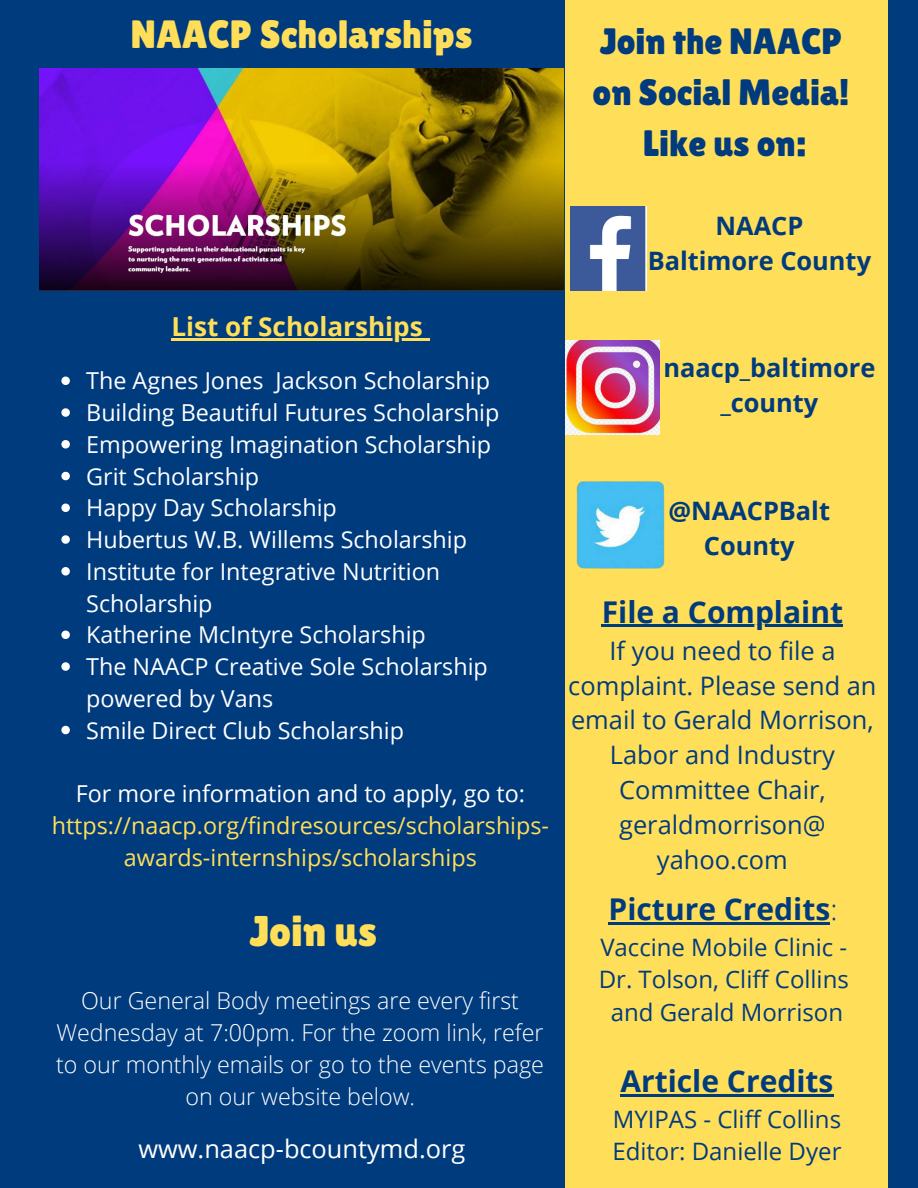
<style>
.page{position:relative;width:918px;height:1188px;background:#003b7d}
.page>*{position:absolute;margin:0;border:0;box-sizing:border-box;transform-origin:0 0}
.t1{font:42.9px "Lilita One";color:#ffde59}
.t2{font:39.45px "Lilita One";color:#ffde59}
.t3{font:36.75px "Lilita One";color:#003b7d}
.t4{font:700 30px "Open Sans";color:#003b7d}
.t5{font:700 26.1px "Open Sans";color:#ffde59}
.t6{font:25.35px/34.8px "Open Sans";color:#003b7d;text-align:center}
.t7{font:700 25.35px "Open Sans";color:#003b7d}
.t8{font:25.35px "Open Sans";color:#fff}
.t9{font:24px "Open Sans";color:#003b7d}
.t10{font:23.4px/31.8px "Open Sans";color:#fff}
.t11{font:23.4px/31.8px "Open Sans";color:#ffde59;text-align:center}
.t12{font:300 23.25px/31.8px "Open Sans";color:#fff;text-align:center}
.s1{font-weight:300}
</style>
<div class="page">
<div style="left:566px;top:0;width:322px;height:1188px;background:#ffde59"></div>
<img style="left:570px;top:206px;width:77px;height:85px">
<img style="left:566px;top:340px;width:93px;height:95px">
<img style="left:576px;top:481px;width:89px;height:88px">
<img style="left:40px;top:69px;width:524px;height:221px">
<hr style="left:602px;top:625px;width:241px;height:2px;background:#003b7d">
<hr style="left:609px;top:922px;width:221px;height:2px;background:#003b7d">
<hr style="left:620px;top:1094px;width:213px;height:2px;background:#003b7d">
<svg style="left:61px;top:377px;width:9px;height:8px"></svg>
<svg style="left:61px;top:408px;width:9px;height:9px"></svg>
<svg style="left:61px;top:440px;width:9px;height:9px"></svg>
<svg style="left:61px;top:472px;width:9px;height:8px"></svg>
<svg style="left:61px;top:504px;width:9px;height:8px"></svg>
<svg style="left:61px;top:535px;width:9px;height:9px"></svg>
<svg style="left:61px;top:567px;width:9px;height:9px"></svg>
<svg style="left:61px;top:631px;width:9px;height:8px"></svg>
<svg style="left:61px;top:662px;width:9px;height:9px"></svg>
<svg style="left:61px;top:726px;width:9px;height:8px"></svg>
<hr style="left:171px;top:338px;width:252px;height:3px;background:#ffde59">
<svg style="left:423px;top:338px;width:6px;height:3px"></svg>
<p class="t2" style="left:130px;top:12px;width:344px">NAACP Scholarships</p>
<p class="t3" style="left:600px;top:20px;width:244px">Join the NAACP</p>
<p class="t3" style="left:593px;top:71px;width:258px">on Social Media!</p>
<p class="t3" style="left:643px;top:122px;width:164px">Like us on:</p>
<p class="t5" style="left:171px;top:308px;width:253px">List of Scholarships</p>
<p class="t10" style="left:86px;top:364px;width:405px">The Agnes Jones Jackson Scholarship</p>
<p class="t10" style="left:86px;top:396px;width:415px">Building Beautiful Futures Scholarship</p>
<p class="t10" style="left:86px;top:428px;width:406px">Empowering Imagination Scholarship</p>
<p class="t10" style="left:86px;top:460px;width:174px">Grit Scholarship</p>
<p class="t10" style="left:86px;top:491px;width:252px">Happy Day Scholarship</p>
<p class="t10" style="left:86px;top:523px;width:382px">Hubertus W.B. Willems Scholarship</p>
<p class="t10" style="left:86px;top:555px;width:355px">Institute for Integrative Nutrition<br>Scholarship</p>
<p class="t10" style="left:86px;top:618px;width:341px">Katherine McIntyre Scholarship</p>
<p class="t10" style="left:86px;top:650px;width:403px">The NAACP Creative Sole Scholarship powered by Vans</p>
<p class="t10" style="left:86px;top:714px;width:319px">Smile Direct Club Scholarship</p>
<p class="t10" style="left:76px;top:777px;width:451px">For more information and to apply, go to:</p>
<p class="t11" style="left:52px;top:809px;width:499px">https://naacp.org/findresources/scholarships&shy;awards-internships/scholarships</p>
<p class="t1" style="left:249px;top:907px;width:129px">Join us</p>
<p class="t12" style="left:56px;top:984px;width:489px">Our General Body meetings are every first Wednesday at 7:00pm. For the zoom link, refer to our monthly emails or go to the events page on our website below.</p>
<p class="t8" style="left:138px;top:1131px;width:328px">www.naacp-bcountymd.org</p>
<p class="t7" style="left:716px;top:208px;width:89px">NAACP</p>
<p class="t7" style="left:648px;top:243px;width:225px">Baltimore County</p>
<p class="t7" style="left:663px;top:350px;width:213px">naacp_baltimore</p>
<p class="t7" style="left:720px;top:385px;width:100px">_county</p>
<p class="t7" style="left:668px;top:493px;width:163px">@NAACPBalt</p>
<p class="t7" style="left:704px;top:528px;width:92px">County</p>
<p class="t4" style="left:602px;top:590px;width:243px">File a Complaint</p>
<p class="t6" style="left:568px;top:632px;width:310px">If you need to file a complaint. Please send an email to Gerald Morrison,<br>Labor and Industry<br>Committee Chair, geraldmorrison@</p>
<p class="t6" style="left:657px;top:842px;width:132px">yahoo.com</p>
<p class="t4" style="left:609px;top:888px;width:230px">Picture Credits<span class="s1">:</span></p>
<p class="t9" style="left:600px;top:930px;width:248px">Vaccine Mobile Clinic -</p>
<p class="t9" style="left:599px;top:963px;width:252px">Dr. Tolson, Cliff Collins</p>
<p class="t9" style="left:611px;top:995px;width:234px">and Gerald Morrison</p>
<p class="t4" style="left:620px;top:1060px;width:215px">Article Credits</p>
<p class="t9" style="left:613px;top:1102px;width:230px">MYIPAS - Cliff Collins</p>
<p class="t9" style="left:612px;top:1135px;width:231px">Editor: Danielle Dyer</p>
</div>
